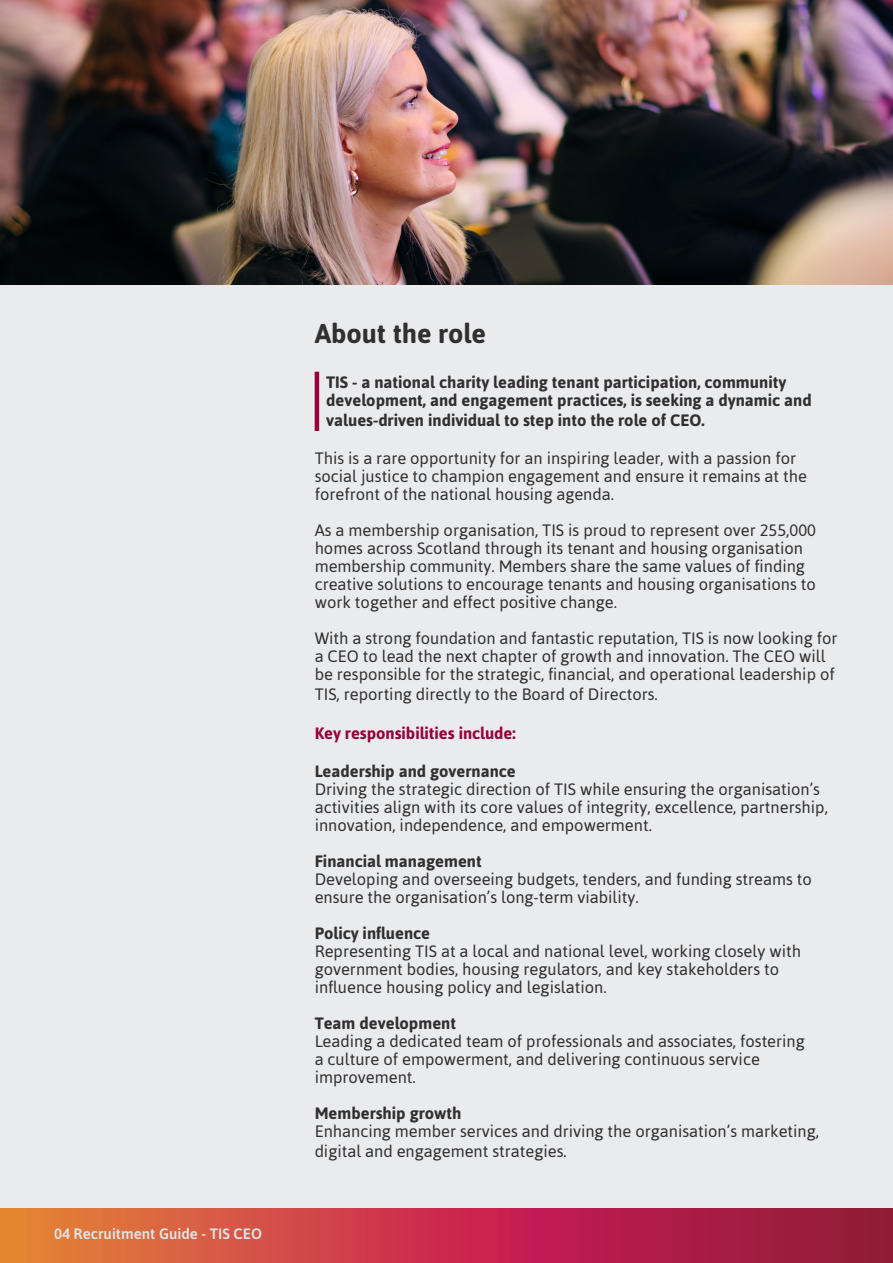
<style>
.page{position:relative;width:893px;height:1263px;background:#eaebec}
.page>*{position:absolute;margin:0;border:0;box-sizing:border-box;transform-origin:0 0}
.t1{font:700 27px "Asap";color:#312f30}
.t2{font:16.5px/18px "Asap";color:#312f30}
.t3{font:700 16.5px/18px "Asap";color:#312f30}
.t4{font:700 16.5px "Asap";color:#97003b}
.t5{font:600 15px "Asap";color:#e2e4e4}
</style>
<div class="page">
<hr style="left:315px;top:372px;width:4px;height:59px;background:#97003b">
<img style="left:0;top:0;width:893px;height:285px">
<svg style="left:0;top:1209px;width:893px;height:54px;background:#c33a45"></svg>
<p class="t5" style="left:54px;top:1223px;width:209px">04 Recruitment Guide - TIS CEO</p>
<p class="t1" style="left:315px;top:318px;width:173px">About the role</p>
<p class="t3" style="left:326px;top:373px;width:487px">TIS - a national charity leading tenant participation, community development, and engagement practices, is seeking a dynamic and</p>
<p class="t3" style="left:326px;top:411px;width:380px">values-driven individual to step into the role of CEO.</p>
<p class="t2" style="left:315px;top:449px;width:494px">This is a rare opportunity for an inspiring leader, with a passion for social justice to champion engagement and ensure it remains at the forefront of the national housing agenda.</p>
<p class="t2" style="left:315px;top:521px;width:503px">As a membership organisation, TIS is proud to represent over 255,000 homes across Scotland through its tenant and housing organisation membership community. Members share the same values of finding creative solutions to encourage tenants and housing organisations to work together and effect positive change.</p>
<p class="t2" style="left:315px;top:629px;width:524px">With a strong foundation and fantastic reputation, TIS is now looking for a CEO to lead the next chapter of growth and innovation. The CEO will be responsible for the strategic, financial, and operational leadership of</p>
<p class="t2" style="left:315px;top:684px;width:345px">TIS, reporting directly to the Board of Directors.</p>
<p class="t4" style="left:315px;top:724px;width:203px">Key responsibilities include:</p>
<p class="t3" style="left:315px;top:762px;width:203px">Leadership and governance</p>
<p class="t2" style="left:315px;top:780px;width:515px">Driving the strategic direction of TIS while ensuring the organisation’s activities align with its core values of integrity, excellence, partnership, innovation, independence, and empowerment.</p>
<p class="t3" style="left:315px;top:852px;width:169px">Financial management</p>
<p class="t2" style="left:315px;top:870px;width:499px">Developing and overseeing budgets, tenders, and funding streams to ensure the organisation’s long-term viability.</p>
<p class="t3" style="left:315px;top:924px;width:117px">Policy influence</p>
<p class="t2" style="left:315px;top:942px;width:488px">Representing TIS at a local and national level, working closely with government bodies, housing regulators, and key stakeholders to influence housing policy and legislation.</p>
<p class="t3" style="left:315px;top:1014px;width:143px">Team development</p>
<p class="t2" style="left:315px;top:1032px;width:492px">Leading a dedicated team of professionals and associates, fostering a culture of empowerment, and delivering continuous service improvement.</p>
<p class="t3" style="left:315px;top:1104px;width:148px">Membership growth</p>
<p class="t2" style="left:315px;top:1121px;width:506px;line-height:19.8px">Enhancing member services and driving the organisation’s marketing, digital and engagement strategies.</p>
</div>
